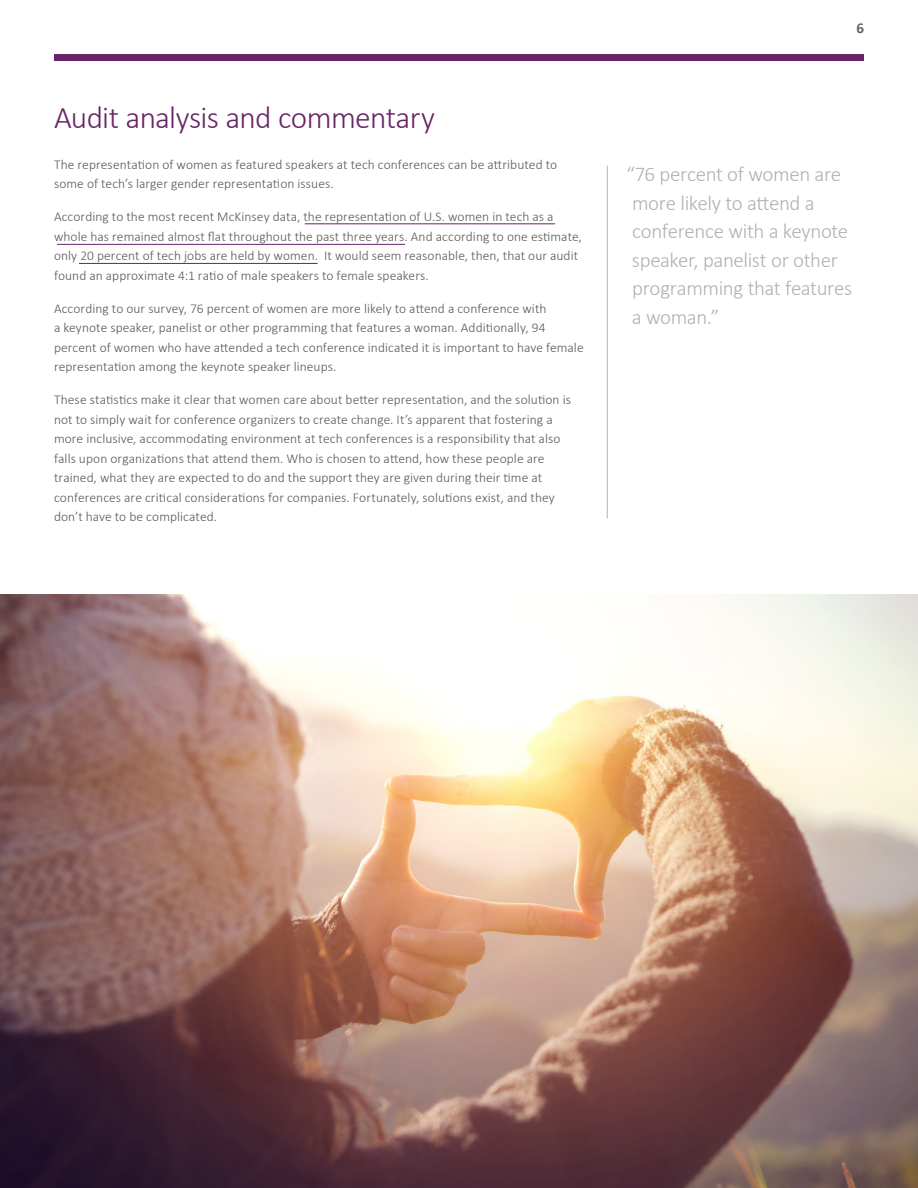
<style>
.page{position:relative;width:918px;height:1188px;background:#fff}
.page>*{position:absolute;margin:0;border:0;box-sizing:border-box;transform-origin:0 0}
.t1{font:300 31.5px "Calibri";letter-spacing:-.025em;color:#682465}
.Body{font:300 21px/28.5px "Calibri";letter-spacing:-.02em;color:#b0b1b5}
.t2{font:700 15px "Calibri";color:#696158}
.Body-2{font:300 13.5px/19.5px "Calibri";letter-spacing:.005em;color:#57585a}
</style>
<div class="page">
<div style="left:54px;top:54px;width:810px;height:6px;background:#682465"></div>
<img style="left:0;top:594px;width:918px;height:594px">
<hr style="left:607px;top:166px;width:1px;height:352px;background:#b3b4b3">
<hr style="left:305px;top:224px;width:250px;height:1px;background:#682465">
<hr style="left:79px;top:263px;width:239px;height:1px;background:#682465">
<hr style="left:57px;top:244px;width:348px;height:1px;background:#682465">
<p class="t1" style="left:54px;top:98px;width:383px">Audit analysis and commentary</p>
<p class="Body-2" style="left:54px;top:154px;width:505px">The representation of women as featured speakers at tech conferences can be attributed to some of tech’s larger gender representation issues.</p>
<p class="Body-2" style="left:54px;top:206px;width:529px">According to the most recent McKinsey data, the representation of U.S. women in tech as a whole has remained almost flat throughout the past three years. And according to one estimate, only 20 percent of tech jobs are held by women. It would seem reasonable, then, that our audit found an approximate 4:1 ratio of male speakers to female speakers.</p>
<p class="Body-2" style="left:54px;top:298px;width:531px">According to our survey, 76 percent of women are more likely to attend a conference with<br>a keynote speaker, panelist or other programming that features a woman. Additionally, 94 percent of women who have attended a tech conference indicated it is important to have female representation among the keynote speaker lineups.</p>
<p class="Body-2" style="left:54px;top:389px;width:518px">These statistics make it clear that women care about better representation, and the solution is not to simply wait for conference organizers to create change. It’s apparent that fostering a more inclusive, accommodating environment at tech conferences is a responsibility that also falls upon organizations that attend them. Who is chosen to attend, how these people are trained, what they are expected to do and the support they are given during their time at conferences are critical considerations for companies. Fortunately, solutions exist, and they don’t have to be complicated.</p>
<p class="t2" style="left:856px;top:18px;width:9px">6</p>
<p class="Body" style="left:626px;top:159px;width:227px">“76 percent of women are more likely to attend a conference with a keynote speaker, panelist or other programming that features a woman.”</p>
</div>
